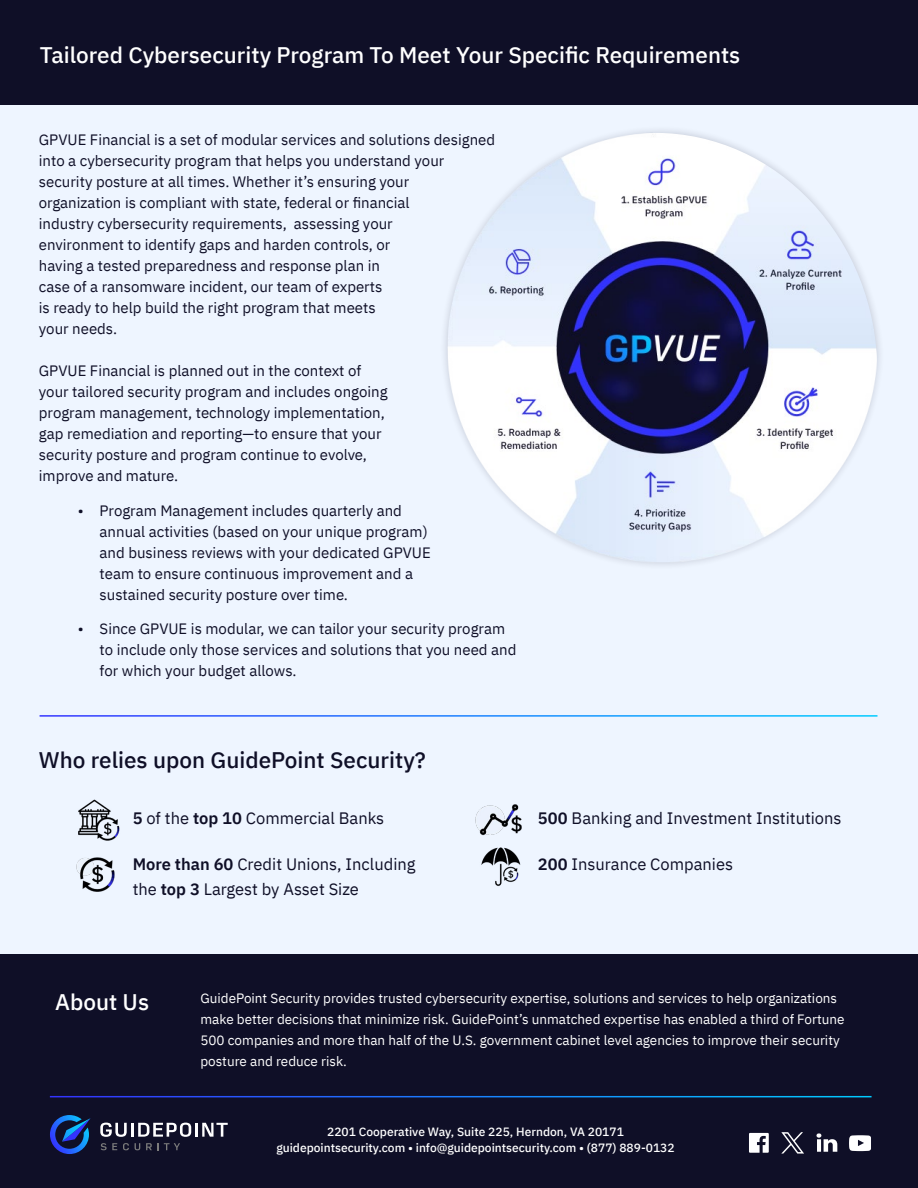
<style>
.page{position:relative;width:918px;height:1188px;background:#fff}
.page>*{position:absolute;margin:0;border:0;box-sizing:border-box;transform-origin:0 0}
.t1{font:500 22.5px "IBM Plex Sans";color:#fff}
.t2{font:500 22.5px "IBM Plex Sans";color:#0f0f27}
.t3{font:16.5px/25.5px "IBM Plex Sans";color:#0f0f27}
.t4{font:15px/21px "IBM Plex Sans";color:#0f0f27}
.t5{font:13.5px/21px "IBM Plex Sans";color:#fff}
.t6{font:500 12px/16.5px "IBM Plex Sans";color:#fff;text-align:center}
.s1{font-weight:600}
</style>
<div class="page">
<div style="left:0;top:21px;width:918px;height:972px;background:#eef5ff"></div>
<div style="left:0;top:0;width:918px;height:104px;background:#0f0f27"></div>
<div style="left:0;top:955px;width:918px;height:233px;background:#0f0f27"></div>
<hr style="left:50px;top:1096px;width:822px;height:1px;background:#fff">
<svg style="left:749px;top:1133px;width:20px;height:20px"></svg>
<svg style="left:816px;top:1133px;width:21px;height:19px"></svg>
<svg style="left:849px;top:1135px;width:22px;height:16px"></svg>
<svg style="left:100px;top:1123px;width:27px;height:14px"></svg>
<hr style="left:131px;top:1123px;width:3px;height:14px;background:#fff">
<hr style="left:195px;top:1123px;width:3px;height:14px;background:#fff">
<svg style="left:138px;top:1123px;width:53px;height:14px"></svg>
<svg style="left:202px;top:1123px;width:26px;height:14px"></svg>
<svg style="left:101px;top:1143px;width:16px;height:7px"></svg>
<svg style="left:123px;top:1143px;width:6px;height:7px"></svg>
<svg style="left:135px;top:1143px;width:5px;height:7px"></svg>
<svg style="left:146px;top:1143px;width:12px;height:7px"></svg>
<svg style="left:164px;top:1143px;width:16px;height:7px"></svg>
<svg style="left:50px;top:1115px;width:41px;height:39px"></svg>
<svg style="left:781px;top:1132px;width:23px;height:22px"></svg>
<img style="left:447px;top:133px;width:430px;height:430px">
<img style="left:78px;top:799px;width:42px;height:42px">
<img style="left:475px;top:804px;width:47px;height:32px">
<img style="left:481px;top:847px;width:40px;height:39px">
<img style="left:76px;top:857px;width:39px;height:35px">
<hr style="left:40px;top:715px;width:838px;height:2px;background:#fff">
<h1 class="t1" style="left:40px;top:37px;width:702px">Tailored Cybersecurity Program To Meet Your Specific Requirements</h1>
<p class="t4" style="left:39px;top:128px;width:458px">GPVUE Financial is a set of modular services and solutions designed into a cybersecurity program that helps you understand your security posture at all times. Whether it’s ensuring your organization is compliant with state, federal or financial<br>industry cybersecurity requirements, assessing your<br>environment to identify gaps and harden controls, or<br>having a tested preparedness and response plan in<br>case of a ransomware incident, our team of experts<br>is ready to help build the right program that meets<br>your needs.</p>
<p class="t4" style="left:39px;top:359px;width:350px">GPVUE Financial is planned out in the context of your tailored security program and includes ongoing program management, technology implementation, gap remediation and reporting—to ensure that your security posture and program continue to evolve, improve and mature.</p>
<p class="t4" style="left:100px;top:499px;width:333px;text-indent:-22px">• Program Management includes quarterly and annual activities (based on your unique program) and business reviews with your dedicated GPVUE team to ensure continuous improvement and a sustained security posture over time.</p>
<p class="t4" style="left:100px;top:617px;width:418px;text-indent:-22px">• Since GPVUE is modular, we can tailor your security program to include only those services and solutions that you need and for which your budget allows.</p>
<h1 class="t2" style="left:39px;top:742px;width:389px">Who relies upon GuidePoint Security?</h1>
<p class="t3" style="left:133px;top:804px;width:253px"><span class="s1">5</span> of the <span class="s1">top 10</span> Commercial Banks</p>
<p class="t3" style="left:133px;top:850px;width:284px"><span class="s1">More than 60</span> Credit Unions, Including the <span class="s1">top 3</span> Largest by Asset Size</p>
<p class="t3" style="left:538px;top:804px;width:305px"><span class="s1">500</span> Banking and Investment Institutions</p>
<p class="t3" style="left:538px;top:850px;width:197px"><span class="s1">200</span> Insurance Companies</p>
<h1 class="t1" style="left:55px;top:985px;width:96px">About Us</h1>
<p class="t5" style="left:200px;top:987px;width:646px">GuidePoint Security provides trusted cybersecurity expertise, solutions and services to help organizations make better decisions that minimize risk. GuidePoint’s unmatched expertise has enabled a third of Fortune 500 companies and more than half of the U.S. government cabinet level agencies to improve their security posture and reduce risk.</p>
<p class="t6" style="left:276px;top:1122px;width:400px">2201 Cooperative Way, Suite 225, Herndon, VA 20171 guidepointsecurity.com • info@guidepointsecurity.com • (877) 889-0132</p>
</div>
